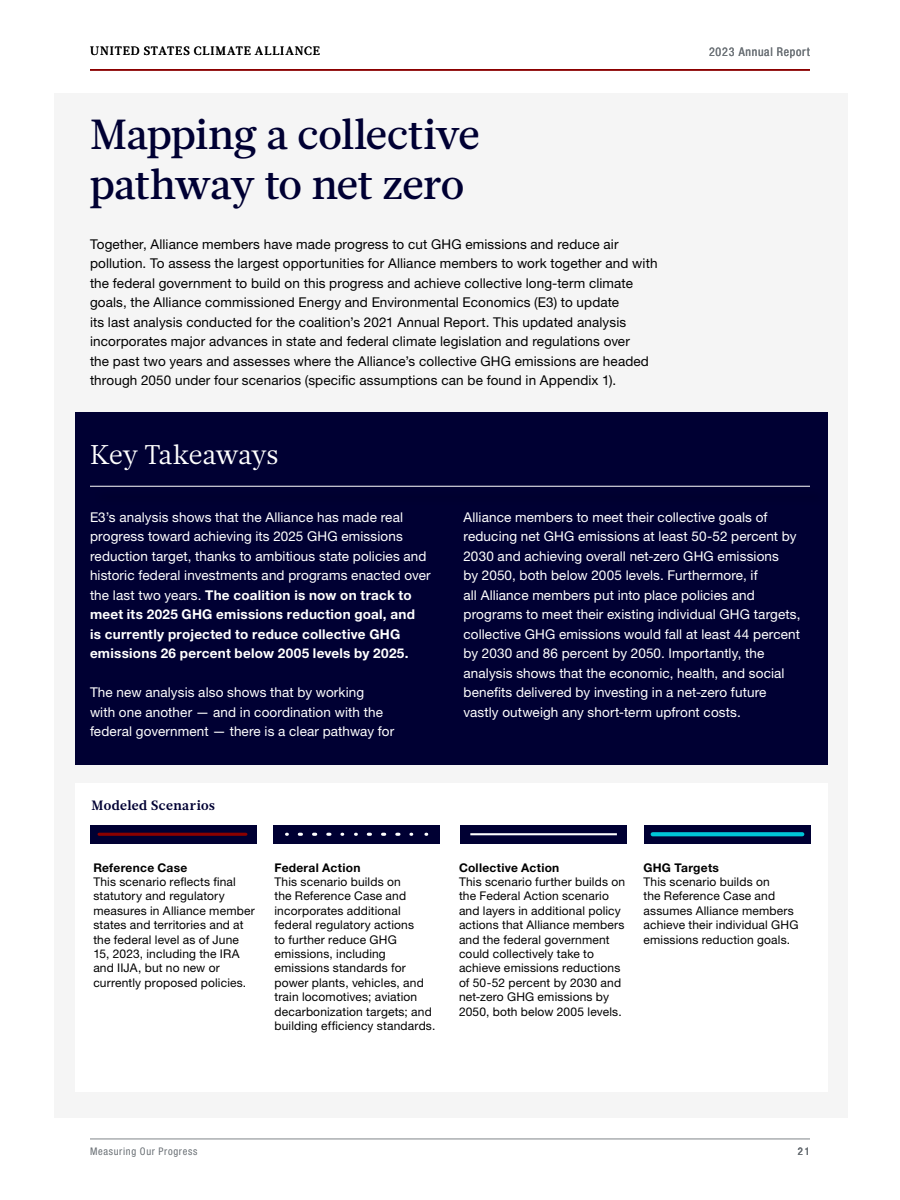
<style>
.page{position:relative;width:900px;height:1200px;background:#fff}
.page>*{position:absolute;margin:0;border:0;box-sizing:border-box;transform-origin:0 0}
.t1{font:500 42px/50.4px "Glosa Text";letter-spacing:-.015em;color:#003}
.t2{font:27px "Glosa Text";letter-spacing:-.02em;color:#fff}
.t3{font:13.5px/19.5px "Helvetica Neue LT Std";letter-spacing:.01em;color:#fff}
.t4{font:13.5px/19.5px "Helvetica Neue LT Std";letter-spacing:.01em;color:#000}
.t5{font:700 13.5px "Glosa Text";letter-spacing:.035em;color:#003}
.t6{font:12px/14.4px "Helvetica Neue LT Std";letter-spacing:.015em;color:#000}
.t7{font:700 12px "Helvetica Neue LT Std";letter-spacing:.02em;color:#000}
.t8{font:500 12px "Glosa Text";letter-spacing:.075em;color:#000}
.t9{font:condensed 12px "Helvetica Neue LT Std";letter-spacing:.065em;color:#6b7176}
.t10{font:condensed 10.5px "Helvetica Neue LT Std";letter-spacing:.065em;color:#6b7176}
.s1{font-weight:700}
</style>
<div class="page">
<div style="left:54px;top:93px;width:794px;height:1025px;background:#f5f5f5"></div>
<div style="left:75px;top:783px;width:753px;height:309px;background:#fff"></div>
<div style="left:91px;top:825px;width:166px;height:19px;background:#003"></div>
<hr style="left:99px;top:833px;width:147px;height:3px;background:#8b0000">
<div style="left:460px;top:825px;width:167px;height:19px;background:#003"></div>
<hr style="left:470px;top:833px;width:147px;height:2px;background:#fff">
<div style="left:644px;top:825px;width:167px;height:19px;background:#003"></div>
<svg style="left:653px;top:832px;width:149px;height:4px"></svg>
<div style="left:274px;top:825px;width:166px;height:19px;background:#003"></div>
<svg style="left:299px;top:833px;width:31px;height:3px"></svg>
<svg style="left:368px;top:833px;width:31px;height:3px"></svg>
<div style="left:75px;top:412px;width:753px;height:353px;background:#003"></div>
<hr style="left:90px;top:486px;width:720px;height:1px;background:#fff">
<hr style="left:90px;top:69px;width:720px;height:1px;background:#8b0000">
<hr style="left:90px;top:1138px;width:720px;height:1px;background:#b5b8ba">
<p class="t8" style="left:90px;top:43px;width:232px">UNITED STATES CLIMATE ALLIANCE</p>
<p class="t9" style="left:709px;top:45px;width:102px">2023 Annual Report</p>
<h1 class="t1" style="left:90px;top:109px;width:391px">Mapping a collective pathway to net zero</h1>
<p class="t4" style="left:90px;top:234px;width:569px">Together, Alliance members have made progress to cut GHG emissions and reduce air pollution. To assess the largest opportunities for Alliance members to work together and with the federal government to build on this progress and achieve collective long-term climate goals, the Alliance commissioned Energy and Environmental Economics (E3) to update<br>its last analysis conducted for the coalition’s 2021 Annual Report. This updated analysis incorporates major advances in state and federal climate legislation and regulations over<br>the past two years and assesses where the Alliance’s collective GHG emissions are headed through 2050 under four scenarios (specific assumptions can be found in Appendix 1).</p>
<h2 class="t2" style="left:90px;top:436px;width:190px">Key Takeaways</h2>
<p class="t3" style="left:90px;top:507px;width:342px">E3’s analysis shows that the Alliance has made real progress toward achieving its 2025 GHG emissions reduction target, thanks to ambitious state policies and historic federal investments and programs enacted over the last two years. <span class="s1">The coalition is now on track to meet its 2025 GHG emissions reduction goal, and<br>is currently projected to reduce collective GHG emissions 26 percent below 2005 levels by 2025.</span></p>
<p class="t3" style="left:90px;top:683px;width:306px">The new analysis also shows that by working<br>with one another — and in coordination with the federal government — there is a clear pathway for</p>
<p class="t5" style="left:92px;top:796px;width:125px">Modeled Scenarios</p>
<p class="t7" style="left:93px;top:860px;width:96px">Reference Case</p>
<p class="t6" style="left:93px;top:874px;width:163px">This scenario reflects final statutory and regulatory measures in Alliance member states and territories and at the federal level as of June<br>15, 2023, including the IRA and IIJA, but no new or currently proposed policies.</p>
<p class="t7" style="left:274px;top:860px;width:87px">Federal Action</p>
<p class="t6" style="left:274px;top:874px;width:162px">This scenario builds on<br>the Reference Case and incorporates additional federal regulatory actions<br>to further reduce GHG emissions, including emissions standards for power plants, vehicles, and train locomotives; aviation decarbonization targets; and building efficiency standards.</p>
<p class="t3" style="left:464px;top:507px;width:339px">Alliance members to meet their collective goals of reducing net GHG emissions at least 50-52 percent by 2030 and achieving overall net-zero GHG emissions<br>by 2050, both below 2005 levels. Furthermore, if<br>all Alliance members put into place policies and programs to meet their existing individual GHG targets, collective GHG emissions would fall at least 44 percent by 2030 and 86 percent by 2050. Importantly, the analysis shows that the economic, health, and social benefits delivered by investing in a net-zero future vastly outweigh any short-term upfront costs.</p>
<p class="t7" style="left:459px;top:860px;width:102px">Collective Action</p>
<p class="t6" style="left:459px;top:874px;width:168px">This scenario further builds on the Federal Action scenario and layers in additional policy actions that Alliance members and the federal government could collectively take to achieve emissions reductions of 50-52 percent by 2030 and net-zero GHG emissions by<br>2050, both below 2005 levels.</p>
<p class="t7" style="left:644px;top:860px;width:77px">GHG Targets</p>
<p class="t6" style="left:644px;top:874px;width:157px">This scenario builds on<br>the Reference Case and assumes Alliance members achieve their individual GHG emissions reduction goals.</p>
<p class="t10" style="left:90px;top:1146px;width:109px">Measuring Our Progress</p>
<p class="t10" style="left:798px;top:1146px;width:14px">21</p>
</div>
